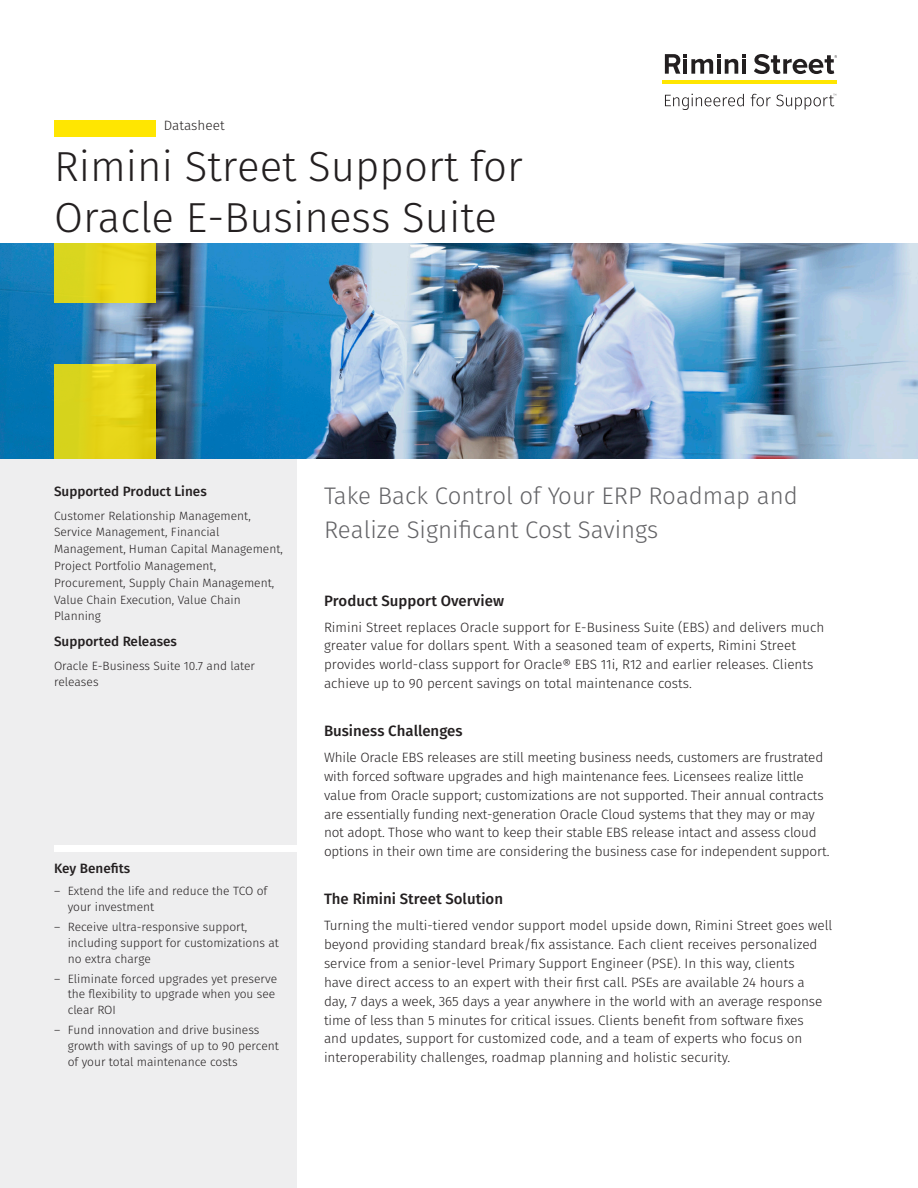
<style>
.page{position:relative;width:918px;height:1188px;background:#fff}
.page>*{position:absolute;margin:0;border:0;box-sizing:border-box;transform-origin:0 0}
.Page_Title{font:300 42px/50.4px "Fira Sans";color:#231f20}
.Intro{font:300 24px/33.6px "Fira Sans";color:#636366}
.Body_Title{font:500 15px "Fira Sans";color:#231f20}
.Body_copy{font:300 13.5px/18.9px "Fira Sans";letter-spacing:-.005em;color:#231f20}
.Sidebar_Title{font:500 13.5px "Fira Sans";color:#231f20}
.Sidebar_Copy{font:500 13.5px "Fira Sans";color:#231f20}
.Document_Type_Inform{font:300 13.5px "Fira Sans";color:#231f20}
.Sidebar_Copy-2{font:300 12px/16.8px "Fira Sans";color:#231f20}
</style>
<div class="page">
<svg style="left:665px;top:54px;width:81px;height:20px"></svg>
<hr style="left:742px;top:59px;width:4px;height:15px;background:#231f20">
<svg style="left:754px;top:54px;width:83px;height:20px"></svg>
<hr style="left:662px;top:80px;width:175px;height:4px;background:#ffe601">
<svg style="left:665px;top:94px;width:79px;height:16px"></svg>
<svg style="left:751px;top:94px;width:85px;height:16px"></svg>
<div style="left:0;top:459px;width:297px;height:729px;background:#eeeeef"></div>
<img style="left:0;top:243px;width:918px;height:216px">
<div style="left:54px;top:365px;width:102px;height:94px;background:linear-gradient(to right,#dad61f,#e7d011)"></div>
<div style="left:54px;top:243px;width:102px;height:59px;background:linear-gradient(to right,#d9d620,#eed818)"></div>
<div style="left:54px;top:120px;width:102px;height:16px;background:#ffe601"></div>
<div style="left:54px;top:846px;width:243px;height:6px;background:#fff"></div>
<p class="Document_Type_Inform" style="left:164px;top:116px;width:62px">Datasheet</p>
<p class="Page_Title" style="left:54px;top:141px;width:470px">Rimini Street Support for<br>Oracle E-Business Suite</p>
<p class="Sidebar_Title" style="left:54px;top:482px;width:154px">Supported Product Lines</p>
<p class="Sidebar_Copy-2" style="left:54px;top:507px;width:230px">Customer Relationship Management,<br>Service Management, Financial<br>Management, Human Capital Management,<br>Project Portfolio Management,<br>Procurement, Supply Chain Management,<br>Value Chain Execution, Value Chain<br>Planning</p>
<p class="Sidebar_Copy" style="left:54px;top:632px;width:125px">Supported Releases</p>
<p class="Sidebar_Copy-2" style="left:54px;top:657px;width:203px">Oracle E-Business Suite 10.7 and later releases</p>
<p class="Sidebar_Title" style="left:54px;top:859px;width:78px">Key Benefits</p>
<p class="Sidebar_Copy-2" style="left:68px;top:883px;width:201px;line-height:15.8px;text-indent:-14px">― Extend the life and reduce the TCO of your investment</p>
<p class="Sidebar_Copy-2" style="left:68px;top:919px;width:213px;line-height:15.8px;text-indent:-14px">― Receive ultra-responsive support, including support for customizations at no extra charge</p>
<p class="Sidebar_Copy-2" style="left:68px;top:971px;width:211px;line-height:15.8px;text-indent:-14px">― Eliminate forced upgrades yet preserve the flexibility to upgrade when you see clear ROI</p>
<p class="Sidebar_Copy-2" style="left:68px;top:1022px;width:213px;line-height:15.8px;text-indent:-14px">― Fund innovation and drive business growth with savings of up to 90 percent of your total maintenance costs</p>
<p class="Intro" style="left:324px;top:479px;width:475px">Take Back Control of Your ERP Roadmap and<br>Realize Significant Cost Savings</p>
<p class="Body_Title" style="left:324px;top:590px;width:182px">Product Support Overview</p>
<p class="Body_copy" style="left:324px;top:617px;width:502px">Rimini Street replaces Oracle support for E-Business Suite (EBS) and delivers much greater value for dollars spent. With a seasoned team of experts, Rimini Street provides world-class support for Oracle® EBS 11i, R12 and earlier releases. Clients achieve up to 90 percent savings on total maintenance costs.</p>
<p class="Body_Title" style="left:324px;top:720px;width:140px">Business Challenges</p>
<p class="Body_copy" style="left:324px;top:748px;width:507px">While Oracle EBS releases are still meeting business needs, customers are frustrated with forced software upgrades and high maintenance fees. Licensees realize little value from Oracle support; customizations are not supported. Their annual contracts are essentially funding next-generation Oracle Cloud systems that they may or may not adopt. Those who want to keep their stable EBS release intact and assess cloud options in their own time are considering the business case for independent support.</p>
<p class="Body_Title" style="left:324px;top:889px;width:181px">The Rimini Street Solution</p>
<p class="Body_copy" style="left:324px;top:916px;width:510px">Turning the multi-tiered vendor support model upside down, Rimini Street goes well beyond providing standard break/fix assistance. Each client receives personalized service from a senior-level Primary Support Engineer (PSE). In this way, clients<br>have direct access to an expert with their first call. PSEs are available 24 hours a<br>day, 7 days a week, 365 days a year anywhere in the world with an average response time of less than 5 minutes for critical issues. Clients benefit from software fixes<br>and updates, support for customized code, and a team of experts who focus on interoperability challenges, roadmap planning and holistic security.</p>
</div>
